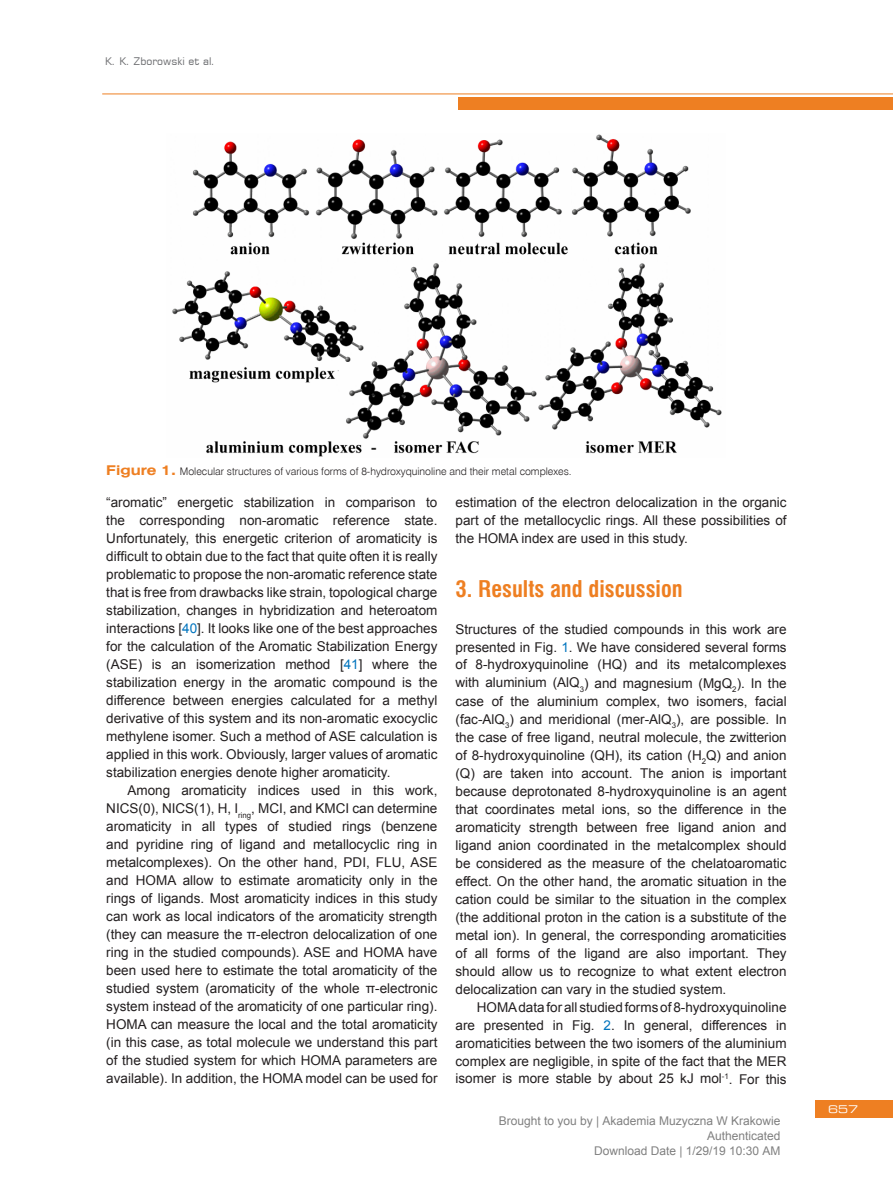
<style>
.page{position:relative;width:893px;height:1178px;background:#fff}
.page>*{position:absolute;margin:0;border:0;box-sizing:border-box;transform-origin:0 0}
.Podrozdzial{font:700 22.5px "Swis 721 Cn EU";color:#ee7f22}
.Normalny_podpis-rysu{font:13.5px/18px "Arial";color:#231f20;text-align:justify}
.Tekst_podstawowy_2{font:13.5px/18px "Arial";color:#231f20;text-align:justify}
.t1{font:12px/15px "Arial";color:#808080;text-align:right}
.Normalny_podpis-rysu-2{font:10.5px "Swis 721 Lt EU";color:#231f20}
.t2{font:10.5px "Square 721 EU";color:#6c6d70}
.t3{font:10.5px "Square 721 Ex EU";color:#fff}
.s1{font-family:"Swis 721 Ex EU";font-weight:700;font-size:13.5px;color:#ee7f22}
.s2{color:#0074be}
</style>
<div class="page">
<div style="left:815px;top:1100px;width:78px;height:17px;background:#ee7f22"></div>
<hr style="left:102px;top:94px;width:791px;height:1px;background:#ee7f22">
<div style="left:458px;top:97px;width:435px;height:12px;background:#ee7f22"></div>
<img style="left:172px;top:134px;width:550px;height:323px">
<p class="t2" style="left:105px;top:54px;width:111px">K. K. Zborowski et al.</p>
<p class="Normalny_podpis-rysu-2" style="left:106px;top:465px;width:467px"><span class="s1">Figure 1.</span> Molecular structures of various forms of 8-hydroxyquinoline and their metal complexes.</p>
<p class="Normalny_podpis-rysu" style="left:106px;top:494px;width:333px">“aromatic” energetic stabilization in comparison to the corresponding non-aromatic reference state.<br>Unfortunately, this energetic criterion of aromaticity is difficult to obtain due to the fact that quite often it is really problematic to propose the non-aromatic reference state that is free from drawbacks like strain, topological charge stabilization, changes in hybridization and heteroatom interactions [<span class="s2">40</span>]. It looks like one of the best approaches for the calculation of the Aromatic Stabilization Energy (ASE) is an isomerization method [<span class="s2">41</span>] where the stabilization energy in the aromatic compound is the difference between energies calculated for a methyl derivative of this system and its non-aromatic exocyclic methylene isomer. Such a method of ASE calculation is applied in this work. Obviously, larger values of aromatic stabilization energies denote higher aromaticity.</p>
<p class="Tekst_podstawowy_2" style="left:106px;top:782px;width:333px;text-indent:21px">Among aromaticity indices used in this work, NICS(0), NICS(1), H, I<sub>ring</sub>, MCI, and KMCI can determine aromaticity in all types of studied rings (benzene and pyridine ring of ligand and metallocyclic ring in metalcomplexes). On the other hand, PDI, FLU, ASE and HOMA allow to estimate aromaticity only in the rings of ligands. Most aromaticity indices in this study can work as local indicators of the aromaticity strength (they can measure the π-electron delocalization of one ring in the studied compounds). ASE and HOMA have been used here to estimate the total aromaticity of the studied system (aromaticity of the whole π-electronic system instead of the aromaticity of one particular ring).<br>HOMA can measure the local and the total aromaticity (in this case, as total molecule we understand this part of the studied system for which HOMA parameters are available). In addition, the HOMA model can be used for</p>
<p class="Tekst_podstawowy_2" style="left:455px;top:494px;width:333px">estimation of the electron delocalization in the organic part of the metallocyclic rings. All these possibilities of the HOMA index are used in this study.</p>
<p class="Podrozdzial" style="left:455px;top:576px;width:229px">3. Results and discussion</p>
<p class="Normalny_podpis-rysu" style="left:455px;top:620px;width:333px">Structures of the studied compounds in this work are presented in Fig. <span class="s2">1</span>. We have considered several forms of 8-hydroxyquinoline (HQ) and its metalcomplexes with aluminium (AlQ<sub>3</sub>) and magnesium (MgQ<sub>2</sub>). In the case of the aluminium complex, two isomers, facial (fac-AlQ<sub>3</sub>) and meridional (mer-AlQ<sub>3</sub>), are possible. In the case of free ligand, neutral molecule, the zwitterion of 8-hydroxyquinoline (QH), its cation (H<sub>2</sub>Q) and anion (Q) are taken into account. The anion is important because deprotonated 8-hydroxyquinoline is an agent that coordinates metal ions, so the difference in the aromaticity strength between free ligand anion and ligand anion coordinated in the metalcomplex should be considered as the measure of the chelatoaromatic effect. On the other hand, the aromatic situation in the cation could be similar to the situation in the complex (the additional proton in the cation is a substitute of the metal ion). In general, the corresponding aromaticities of all forms of the ligand are also important. They should allow us to recognize to what extent electron delocalization can vary in the studied system.</p>
<p class="Normalny_podpis-rysu" style="left:455px;top:998px;width:333px;text-indent:21px">HOMA data for all studied forms of 8-hydroxyquinoline are presented in Fig. <span class="s2">2</span>. In general, differences in aromaticities between the two isomers of the aluminium complex are negligible, in spite of the fact that the MER isomer is more stable by about 25 kJ mol<sup>-1</sup>. For this</p>
<p class="t1" style="left:499px;top:1115px;width:283px">Brought to you by | Akademia Muzyczna W Krakowie<br>Authenticated<br>Download Date | 1/29/19 10:30 AM</p>
<p class="t3" style="left:828px;top:1102px;width:31px">657</p>
</div>
